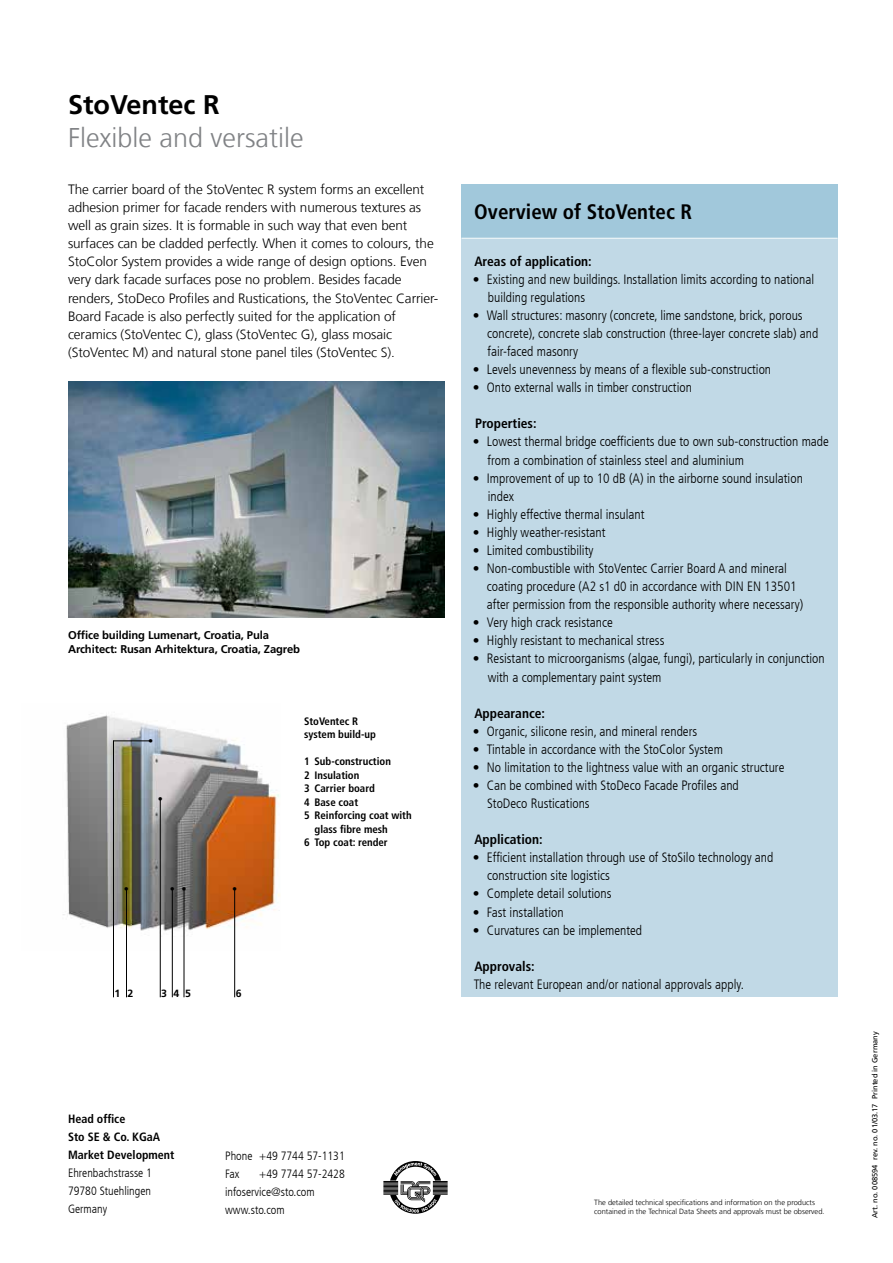
<style>
.page{position:relative;width:893px;height:1263px;background:#fff}
.page>*{position:absolute;margin:0;border:0;box-sizing:border-box;transform-origin:0 0}
.t1{font:300 27px "Sto Frutiger";color:#808285}
.t2{font:700 27px "Sto Frutiger";color:#000}
.t3{font:700 condensed 21px "Sto Frutiger";color:#000}
.t4{font:300 condensed 13.5px/18.1px "Sto Frutiger";color:#000}
.t5{font:300 13.5px/18.1px "Sto Frutiger";letter-spacing:-.005em;color:#000}
.t6{font:700 condensed 13.5px "Sto Frutiger";color:#000}
.t7{font:300 condensed 12px/18px "Sto Frutiger";color:#000}
.t8{font:700 condensed 12px/18px "Sto Frutiger";color:#000}
.t9{font:700 11.25px/13.5px "Sto Frutiger";letter-spacing:-.01em;color:#000}
.t10{font:700 condensed 10.8px/13.5px "Sto Frutiger";color:#000}
.t11{font:700 10.5px "Sto Frutiger";color:#000}
.t12{font:300 7.5px/9px "Sto Frutiger";color:#000}
.t13{font:7.5px "Sto Frutiger";color:#000}
.t14{font:6px "Wingdings";color:#000}
</style>
<div class="page">
<div style="left:461px;top:238px;width:377px;height:759px;background:#c1d9e6"></div>
<div style="left:461px;top:184px;width:377px;height:54px;background:#a1c8db"></div>
<hr style="left:461px;top:238px;width:377px;height:1px;background:#fff">
<img style="left:68px;top:382px;width:376px;height:236px">
<img style="left:63px;top:715px;width:217px;height:235px">
<hr style="left:126px;top:888px;width:1px;height:109px;background:#000">
<hr style="left:160px;top:799px;width:1px;height:198px;background:#000">
<hr style="left:113px;top:740px;width:1px;height:257px;background:#000">
<hr style="left:113px;top:740px;width:38px;height:1px;background:#000">
<hr style="left:172px;top:888px;width:1px;height:109px;background:#000">
<hr style="left:184px;top:888px;width:1px;height:109px;background:#000">
<hr style="left:234px;top:888px;width:1px;height:109px;background:#000">
<svg style="left:383px;top:1161px;width:65px;height:53px"></svg>
<h1 class="t2" style="left:68px;top:89px;width:153px">StoVentec R</h1>
<h1 class="t1" style="left:68px;top:122px;width:237px">Flexible and versatile</h1>
<p class="t5" style="left:68px;top:180px;width:372px">The carrier board of the StoVentec R system forms an excellent adhesion primer for facade renders with numerous textures as well as grain sizes. It is formable in such way that even bent surfaces can be cladded perfectly. When it comes to colours, the StoColor System provides a wide range of design options. Even very dark facade surfaces pose no problem. Besides facade renders, StoDeco Profiles and Rustications, the StoVentec Carrier-Board Facade is also perfectly suited for the application of ceramics (StoVentec C), glass (StoVentec G), glass mosaic (StoVentec M) and natural stone panel tiles (StoVentec S).</p>
<p class="t9" style="left:68px;top:629px;width:233px">Office building Lumenart, Croatia, Pula<br>Architect: Rusan Arhitektura, Croatia, Zagreb</p>
<p class="t14" style="left:149px;top:738px;width:6px">●</p>
<p class="t14" style="left:158px;top:796px;width:6px">●</p>
<p class="t10" style="left:304px;top:714px;width:73px">StoVentec R system build-up</p>
<p class="t10" style="left:304px;top:755px;width:88px">1 Sub-construction</p>
<p class="t10" style="left:304px;top:768px;width:57px">2 Insulation</p>
<p class="t10" style="left:304px;top:782px;width:72px">3 Carrier board</p>
<p class="t10" style="left:304px;top:795px;width:56px">4 Base coat</p>
<p class="t10" style="left:304px;top:809px;width:109px">5 Reinforcing coat with</p>
<p class="t10" style="left:315px;top:822px;width:75px">glass fibre mesh</p>
<p class="t10" style="left:304px;top:836px;width:85px">6 Top coat: render</p>
<p class="t14" style="left:124px;top:885px;width:6px">●</p>
<p class="t14" style="left:170px;top:885px;width:6px">●</p>
<p class="t14" style="left:182px;top:885px;width:6px">●</p>
<p class="t14" style="left:232px;top:885px;width:6px">●</p>
<p class="t11" style="left:115px;top:987px;width:7px">1</p>
<p class="t11" style="left:128px;top:987px;width:7px">2</p>
<p class="t11" style="left:161px;top:987px;width:7px">3</p>
<p class="t11" style="left:173px;top:987px;width:7px">4</p>
<p class="t11" style="left:185px;top:987px;width:7px">5</p>
<p class="t11" style="left:236px;top:987px;width:7px">6</p>
<h2 class="t3" style="left:474px;top:199px;width:219px">Overview of StoVentec R</h2>
<p class="t6" style="left:474px;top:253px;width:119px">Areas of application:</p>
<p class="t4" style="left:488px;top:270px;width:328px;text-indent:-15px">• Existing and new buildings. Installation limits according to national building regulations</p>
<p class="t4" style="left:487px;top:306px;width:332px;text-indent:-14px">• Wall structures: masonry (concrete, lime sandstone, brick, porous concrete), concrete slab construction (three-layer concrete slab) and fair-faced masonry</p>
<p class="t4" style="left:473px;top:361px;width:300px">• Levels unevenness by means of a flexible sub-construction</p>
<p class="t4" style="left:473px;top:379px;width:220px">• Onto external walls in timber construction</p>
<p class="t6" style="left:475px;top:416px;width:63px">Properties:</p>
<p class="t4" style="left:488px;top:433px;width:343px;text-indent:-15px">• Lowest thermal bridge coefficients due to own sub-construction made from a combination of stainless steel and aluminium</p>
<p class="t4" style="left:488px;top:469px;width:317px;text-indent:-15px">• Improvement of up to 10 dB (A) in the airborne sound insulation index</p>
<p class="t4" style="left:473px;top:505px;width:173px">• Highly effective thermal insulant</p>
<p class="t4" style="left:473px;top:523px;width:134px">• Highly weather-resistant</p>
<p class="t4" style="left:473px;top:541px;width:122px">• Limited combustibility</p>
<p class="t4" style="left:487px;top:559px;width:318px;text-indent:-14px">• Non-combustible with StoVentec Carrier Board A and mineral coating procedure (A2 s1 d0 in accordance with DIN EN 13501 after permission from the responsible authority where necessary)</p>
<p class="t4" style="left:473px;top:614px;width:141px">• Very high crack resistance</p>
<p class="t4" style="left:473px;top:632px;width:193px">• Highly resistant to mechanical stress</p>
<p class="t4" style="left:488px;top:650px;width:338px;text-indent:-15px">• Resistant to microorganisms (algae, fungi), particularly in conjunction with a complementary paint system</p>
<p class="t6" style="left:474px;top:705px;width:72px">Appearance:</p>
<p class="t4" style="left:473px;top:722px;width:226px">• Organic, silicone resin, and mineral renders</p>
<p class="t4" style="left:473px;top:740px;width:251px">• Tintable in accordance with the StoColor System</p>
<p class="t4" style="left:473px;top:758px;width:313px">• No limitation to the lightness value with an organic structure</p>
<p class="t4" style="left:487px;top:776px;width:253px;text-indent:-14px">• Can be combined with StoDeco Facade Profiles and<br>StoDeco Rustications</p>
<p class="t6" style="left:474px;top:831px;width:70px">Application:</p>
<p class="t4" style="left:487px;top:849px;width:288px;text-indent:-14px">• Efficient installation through use of StoSilo technology and construction site logistics</p>
<p class="t4" style="left:473px;top:885px;width:140px">• Complete detail solutions</p>
<p class="t4" style="left:473px;top:903px;width:92px">• Fast installation</p>
<p class="t4" style="left:473px;top:921px;width:171px">• Curvatures can be implemented</p>
<p class="t6" style="left:474px;top:958px;width:62px">Approvals:</p>
<p class="t4" style="left:474px;top:975px;width:272px">The relevant European and/or national approvals apply.</p>
<p class="t8" style="left:68px;top:1110px;width:108px">Head office<br>Sto SE &amp; Co. KGaA<br>Market Development</p>
<p class="t7" style="left:68px;top:1164px;width:85px;text-align:justify">Ehrenbachstrasse 1<br>79780 Stuehlingen Germany</p>
<p class="t7" style="left:225px;top:1147px;width:121px">Phone +49 7744 57-1131<br>Fax</p>
<p class="t7" style="left:225px;top:1165px;width:121px;text-indent:34px">+49 7744 57-2428 infoservice@sto.com www.sto.com</p>
<p class="t12" style="left:594px;top:1198px;width:232px">The detailed technical specifications and information on the products contained in the Technical Data Sheets and approvals must be observed.</p>
<p class="t13" style="left:870px;top:1218px;width:189px;rotate:-90deg">Art. no. 008594 rev. no. 01/03.17 Printed in Germany</p>
</div>
